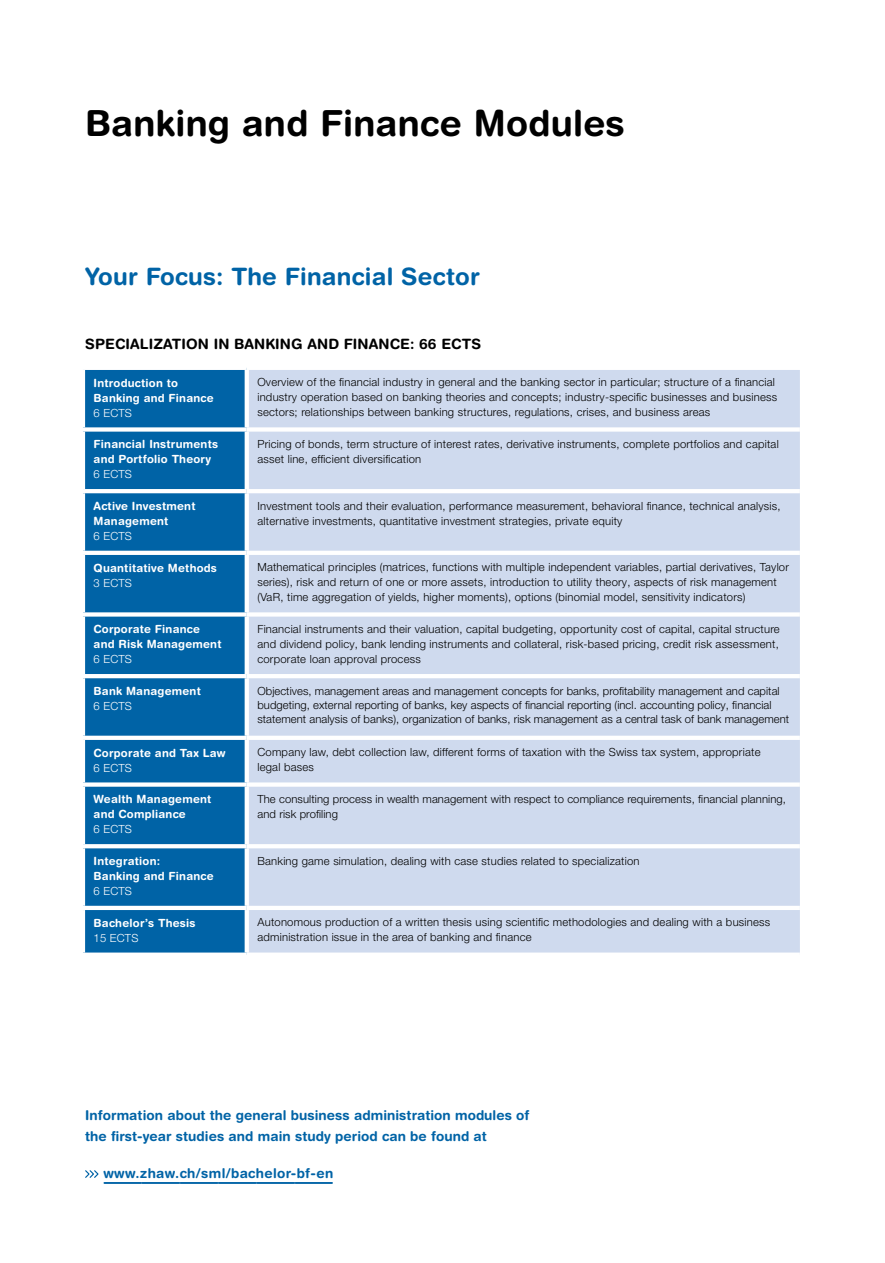
<style>
.page{position:relative;width:885px;height:1263px;background:#fff}
.page>*{position:absolute;margin:0;border:0;box-sizing:border-box;transform-origin:0 0}
.t1{font:700 36px "Helvetica Rounded LT Std";letter-spacing:.005em;color:#000}
.t2{font:700 24px "Helvetica Rounded LT Std";letter-spacing:.01em;color:#0063a6}
.t3{font:700 14.25px "Helvetica Rounded LT Std";letter-spacing:.01em;color:#000}
.t4{font:700 13.5px/21px "Helvetica Rounded LT Std";letter-spacing:.005em;color:#0063a6}
.t5{font:700 13.5px "Helvetica Rounded LT Std";letter-spacing:.025em;color:#0063a6}
.t6{font:300 11.25px/15px "Helvetica Neue LT Pro";letter-spacing:.02em;color:#000}
.t7{font:700 11.25px/15px "Helvetica Rounded LT Std";letter-spacing:.02em;color:#fff}
.t8{font:300 11.25px "Helvetica Neue LT Pro";letter-spacing:.02em;color:#fff}
</style>
<div class="page">
<div style="left:85px;top:370px;width:159px;height:582px;background:#0063a6"></div>
<div style="left:249px;top:370px;width:550px;height:582px;background:#cfdaee"></div>
<div style="left:81px;top:427px;width:166px;height:5px;background:#fff"></div>
<div style="left:247px;top:427px;width:552px;height:5px;background:#fff"></div>
<hr style="left:81px;top:489px;width:166px;height:4px;background:#fff">
<hr style="left:247px;top:489px;width:552px;height:4px;background:#fff">
<hr style="left:81px;top:551px;width:166px;height:4px;background:#fff">
<hr style="left:247px;top:551px;width:552px;height:4px;background:#fff">
<div style="left:81px;top:612px;width:166px;height:5px;background:#fff"></div>
<div style="left:247px;top:612px;width:552px;height:5px;background:#fff"></div>
<hr style="left:81px;top:674px;width:166px;height:4px;background:#fff">
<hr style="left:247px;top:674px;width:552px;height:4px;background:#fff">
<svg style="left:83px;top:736px;width:164px;height:4px"></svg>
<hr style="left:247px;top:736px;width:552px;height:4px;background:#fff">
<div style="left:81px;top:782px;width:166px;height:5px;background:#fff"></div>
<div style="left:247px;top:782px;width:552px;height:5px;background:#fff"></div>
<svg style="left:83px;top:844px;width:164px;height:4px"></svg>
<hr style="left:247px;top:844px;width:552px;height:4px;background:#fff">
<hr style="left:81px;top:906px;width:166px;height:4px;background:#fff">
<hr style="left:247px;top:906px;width:552px;height:4px;background:#fff">
<svg style="left:85px;top:1170px;width:247px;height:14px"></svg>
<h1 class="t1" style="left:85px;top:101px;width:541px">Banking and Finance Modules</h1>
<h2 class="t2" style="left:85px;top:262px;width:396px">Your Focus: The Financial Sector</h2>
<p class="t3" style="left:85px;top:335px;width:397px">SPECIALIZATION IN BANKING AND FINANCE: 66 ECTS</p>
<p class="t7" style="left:94px;top:375px;width:122px">Introduction to<br>Banking and Finance</p>
<p class="t8" style="left:94px;top:406px;width:40px">6 ECTS</p>
<p class="t6" style="left:257px;top:375px;width:521px">Overview of the financial industry in general and the banking sector in particular; structure of a financial industry operation based on banking theories and concepts; industry-specific businesses and business sectors; relationships between banking structures, regulations, crises, and business areas</p>
<p class="t7" style="left:94px;top:437px;width:126px">Financial Instruments and Portfolio Theory</p>
<p class="t8" style="left:94px;top:467px;width:40px">6 ECTS</p>
<p class="t6" style="left:257px;top:436px;width:523px">Pricing of bonds, term structure of interest rates, derivative instruments, complete portfolios and capital asset line, efficient diversification</p>
<p class="t7" style="left:94px;top:498px;width:103px">Active Investment<br>Management</p>
<p class="t8" style="left:94px;top:529px;width:40px">6 ECTS</p>
<p class="t6" style="left:257px;top:498px;width:524px">Investment tools and their evaluation, performance measurement, behavioral finance, technical analysis, alternative investments, quantitative investment strategies, private equity</p>
<p class="t7" style="left:94px;top:560px;width:125px">Quantitative Methods</p>
<p class="t8" style="left:94px;top:576px;width:40px">3 ECTS</p>
<p class="t6" style="left:257px;top:560px;width:533px">Mathematical principles (matrices, functions with multiple independent variables, partial derivatives, Taylor series), risk and return of one or more assets, introduction to utility theory, aspects of risk management (VaR, time aggregation of yields, higher moments), options (binomial model, sensitivity indicators)</p>
<p class="t7" style="left:94px;top:622px;width:129px">Corporate Finance and Risk Management</p>
<p class="t8" style="left:94px;top:652px;width:40px">6 ECTS</p>
<p class="t6" style="left:257px;top:621px;width:524px;text-align:justify">Financial instruments and their valuation, capital budgeting, opportunity cost of capital, capital structure and dividend policy, bank lending instruments and collateral, risk-based pricing, credit risk assessment, corporate loan approval process</p>
<p class="t7" style="left:94px;top:683px;width:109px">Bank Management</p>
<p class="t8" style="left:94px;top:699px;width:40px">6 ECTS</p>
<p class="t6" style="left:257px;top:683px;width:533px;line-height:14.2px">Objectives, management areas and management concepts for banks, profitability management and capital budgeting, external reporting of banks, key aspects of financial reporting (incl. accounting policy, financial statement analysis of banks), organization of banks, risk management as a central task of bank management</p>
<p class="t7" style="left:94px;top:745px;width:133px">Corporate and Tax Law</p>
<p class="t8" style="left:94px;top:761px;width:40px">6 ECTS</p>
<p class="t6" style="left:257px;top:745px;width:504px">Company law, debt collection law, different forms of taxation with the Swiss tax system, appropriate legal bases</p>
<p class="t7" style="left:94px;top:792px;width:119px">Wealth Management and Compliance</p>
<p class="t8" style="left:94px;top:822px;width:40px">6 ECTS</p>
<p class="t6" style="left:257px;top:791px;width:530px">The consulting process in wealth management with respect to compliance requirements, financial planning, and risk profiling</p>
<p class="t7" style="left:94px;top:853px;width:122px">Integration:<br>Banking and Finance</p>
<p class="t8" style="left:94px;top:884px;width:40px">6 ECTS</p>
<p class="t6" style="left:257px;top:853px;width:383px">Banking game simulation, dealing with case studies related to specialization</p>
<p class="t7" style="left:94px;top:915px;width:103px">Bachelor’s Thesis</p>
<p class="t8" style="left:94px;top:931px;width:46px">15 ECTS</p>
<p class="t6" style="left:257px;top:915px;width:514px">Autonomous production of a written thesis using scientific methodologies and dealing with a business administration issue in the area of banking and finance</p>
<p class="t4" style="left:85px;top:1104px;width:446px">Information about the general business administration modules of the first-year studies and main study period can be found at</p>
<p class="t5" style="left:103px;top:1165px;width:231px">www.zhaw.ch/sml/bachelor-bf-en</p>
</div>
